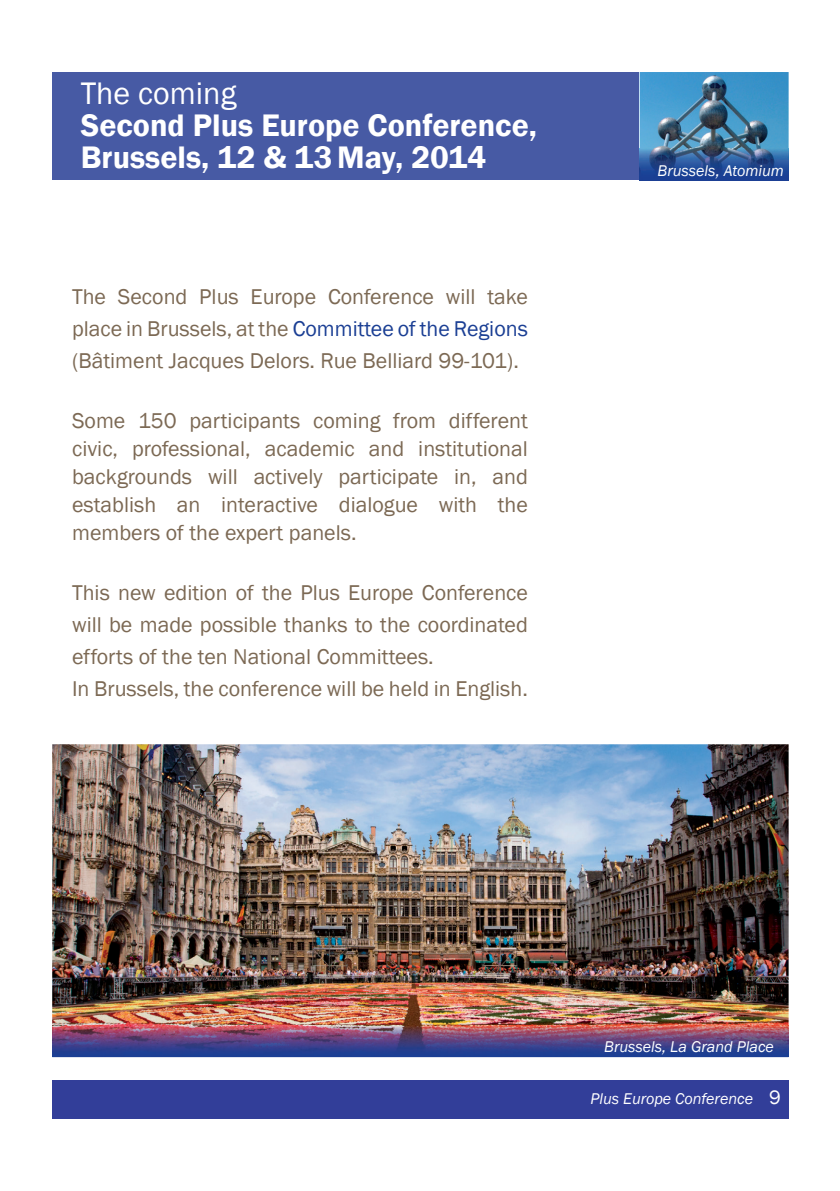
<style>
.page{position:relative;width:840px;height:1191px;background:#fff}
.page>*{position:absolute;margin:0;border:0;box-sizing:border-box;transform-origin:0 0}
.t1{font:600 32px/32px "Franklin Gothic";color:#fff}
.t2{font:32px "Franklin Gothic";color:#fff}
.t3{font:22px/32px "Franklin Gothic";color:#7c6954;text-align:justify}
.t4{font:italic 16px "Franklin Gothic";color:#fff}
.s1{color:#1b3f94}
.s2{font-style:normal;font-size:20px}
</style>
<div class="page">
<img style="left:52px;top:744px;width:736px;height:281px">
<div style="left:52px;top:72px;width:587px;height:108px;background:#475aa4"></div>
<img style="left:639px;top:72px;width:149px;height:77px">
<img style="left:639px;top:149px;width:149px;height:31px">
<svg style="left:52px;top:1056px;width:736px;height:1px"></svg>
<img style="left:52px;top:1025px;width:736px;height:31px">
<div style="left:52px;top:1080px;width:736px;height:38px;background:#323e99"></div>
<h1 class="t2" style="left:81px;top:74px;width:157px">The coming</h1>
<h1 class="t1" style="left:81px;top:110px;width:457px">Second Plus Europe Conference,<br>Brussels, 12 &amp; 13 May, 2014</h1>
<p class="t3" style="left:72px;top:281px;width:457px">The Second Plus Europe Conference will take place in Brussels, at the <span class="s1">Committee of the Regions </span>(Bâtiment Jacques Delors. Rue Belliard 99-101).</p>
<p class="t3" style="left:72px;top:407px;width:457px;line-height:28px">Some 150 participants coming from different civic, professional, academic and institutional backgrounds will actively participate in, and establish an interactive dialogue with the members of the expert panels.</p>
<p class="t3" style="left:72px;top:577px;width:457px;text-align:left">This new edition of the Plus Europe Conference will be made possible thanks to the coordinated efforts of the ten National Committees.<br>In Brussels, the conference will be held in English.</p>
<p class="t4" style="left:657px;top:160px;width:128px">Brussels, Atomium</p>
<p class="t4" style="left:604px;top:1037px;width:171px">Brussels, La Grand Place</p>
<p class="t4" style="left:590px;top:1089px;width:192px">Plus Europe Conference <span class="s2">9</span></p>
</div>
